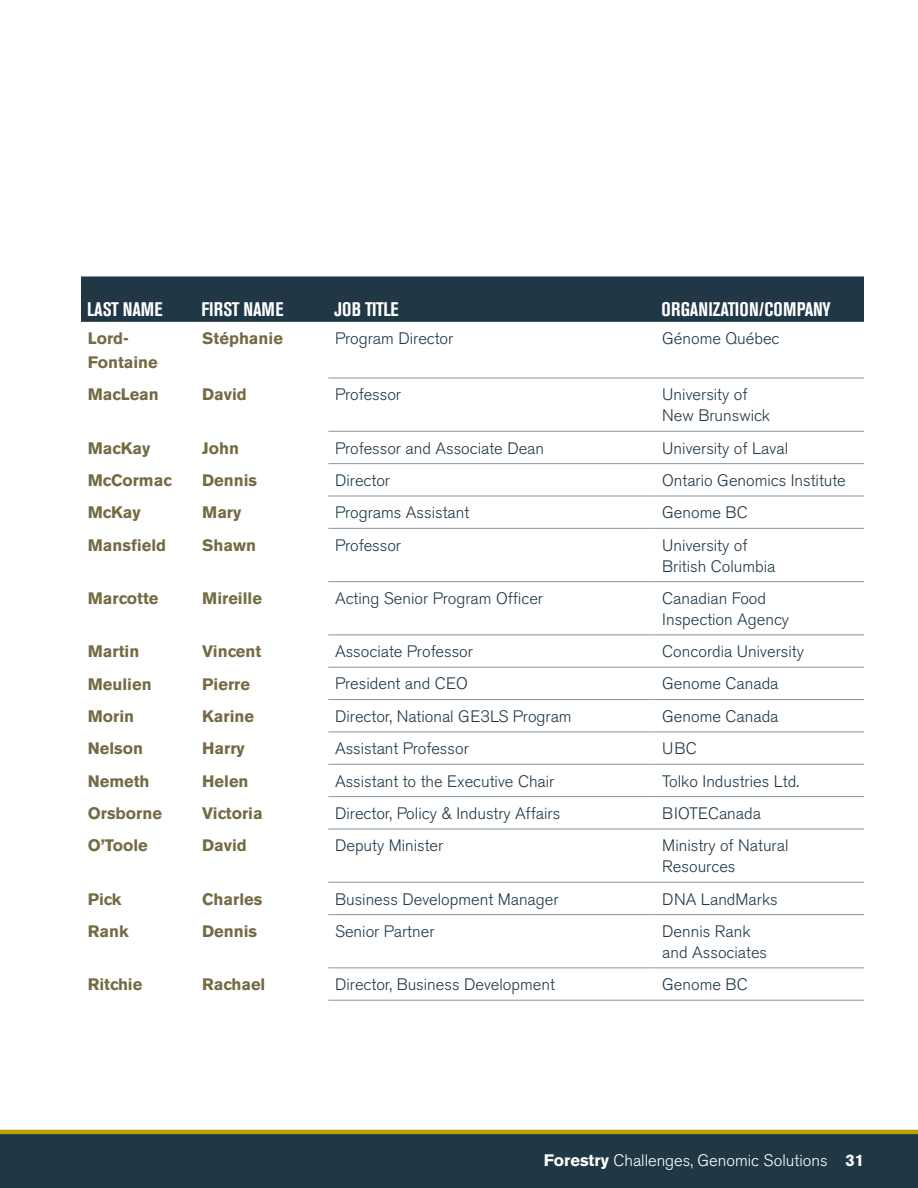
<style>
.page{position:relative;width:918px;height:1188px;background:#fff}
.page>*{position:absolute;margin:0;border:0;box-sizing:border-box;transform-origin:0 0}
.t1{font:700 condensed 19.5px "Akzidenz Grotesk BE";letter-spacing:-.005em;color:#fff}
.t2{font:300 16.5px/21px "Akzidenz Grotesk BE";color:#203746}
.t3{font:700 16.5px/24px "Akzidenz Grotesk BE";color:#746b43}
.t4{font:300 16.5px "Akzidenz Grotesk BE";color:#fff}
.s1{font-weight:700}
</style>
<div class="page">
<div style="left:0;top:1134px;width:918px;height:54px;background:#203746"></div>
<hr style="left:0;top:1130px;width:918px;height:4px;background:#b5a200">
<div style="left:81px;top:276px;width:783px;height:46px;background:#203746"></div>
<hr style="left:328px;top:378px;width:328px;height:1px;background:#8b949d">
<hr style="left:656px;top:378px;width:208px;height:1px;background:#8b949d">
<hr style="left:328px;top:431px;width:328px;height:1px;background:#8b949d">
<hr style="left:656px;top:431px;width:208px;height:1px;background:#8b949d">
<hr style="left:328px;top:463px;width:328px;height:1px;background:#8b949d">
<hr style="left:656px;top:463px;width:208px;height:1px;background:#8b949d">
<hr style="left:328px;top:496px;width:328px;height:1px;background:#8b949d">
<hr style="left:656px;top:496px;width:208px;height:1px;background:#8b949d">
<hr style="left:328px;top:528px;width:328px;height:1px;background:#8b949d">
<hr style="left:656px;top:528px;width:208px;height:1px;background:#8b949d">
<hr style="left:328px;top:581px;width:328px;height:1px;background:#8b949d">
<hr style="left:656px;top:581px;width:208px;height:1px;background:#8b949d">
<hr style="left:328px;top:635px;width:328px;height:1px;background:#8b949d">
<hr style="left:656px;top:635px;width:208px;height:1px;background:#8b949d">
<hr style="left:328px;top:667px;width:328px;height:1px;background:#8b949d">
<hr style="left:656px;top:667px;width:208px;height:1px;background:#8b949d">
<hr style="left:328px;top:699px;width:328px;height:1px;background:#8b949d">
<hr style="left:656px;top:699px;width:208px;height:1px;background:#8b949d">
<hr style="left:328px;top:732px;width:328px;height:1px;background:#8b949d">
<hr style="left:656px;top:732px;width:208px;height:1px;background:#8b949d">
<hr style="left:328px;top:764px;width:328px;height:1px;background:#8b949d">
<hr style="left:656px;top:764px;width:208px;height:1px;background:#8b949d">
<hr style="left:328px;top:796px;width:328px;height:1px;background:#8b949d">
<hr style="left:656px;top:796px;width:208px;height:1px;background:#8b949d">
<hr style="left:328px;top:829px;width:328px;height:1px;background:#8b949d">
<hr style="left:656px;top:829px;width:208px;height:1px;background:#8b949d">
<hr style="left:328px;top:882px;width:328px;height:1px;background:#8b949d">
<hr style="left:656px;top:882px;width:208px;height:1px;background:#8b949d">
<hr style="left:328px;top:914px;width:328px;height:1px;background:#8b949d">
<hr style="left:656px;top:914px;width:208px;height:1px;background:#8b949d">
<hr style="left:328px;top:968px;width:328px;height:1px;background:#8b949d">
<hr style="left:656px;top:968px;width:208px;height:1px;background:#8b949d">
<hr style="left:328px;top:1000px;width:328px;height:1px;background:#8b949d">
<hr style="left:656px;top:1000px;width:208px;height:1px;background:#8b949d">
<p class="t1" style="left:87px;top:298px;width:77px">LAST NAME</p>
<p class="t1" style="left:201px;top:298px;width:84px">FIRST NAME</p>
<p class="t1" style="left:334px;top:298px;width:66px">JOB TITLE</p>
<p class="t1" style="left:662px;top:298px;width:171px">ORGANIZATION/COMPANY</p>
<p class="t3" style="left:88px;top:326px;width:72px">Lord-<br>Fontaine</p>
<p class="t3" style="left:202px;top:326px;width:82px">Stéphanie</p>
<p class="t2" style="left:335px;top:328px;width:120px">Program Director</p>
<p class="t2" style="left:662px;top:328px;width:119px">Génome Québec</p>
<p class="t3" style="left:88px;top:383px;width:73px">MacLean</p>
<p class="t3" style="left:202px;top:383px;width:46px">David</p>
<p class="t2" style="left:335px;top:384px;width:68px">Professor</p>
<p class="t2" style="left:662px;top:384px;width:109px">University of<br>New Brunswick</p>
<p class="t3" style="left:88px;top:436px;width:64px">MacKay</p>
<p class="t3" style="left:202px;top:436px;width:38px">John</p>
<p class="t2" style="left:335px;top:438px;width:211px">Professor and Associate Dean</p>
<p class="t2" style="left:662px;top:438px;width:127px">University of Laval</p>
<p class="t3" style="left:88px;top:468px;width:85px">McCormac</p>
<p class="t3" style="left:202px;top:468px;width:56px">Dennis</p>
<p class="t2" style="left:335px;top:470px;width:57px">Director</p>
<p class="t2" style="left:662px;top:470px;width:185px">Ontario Genomics Institute</p>
<p class="t3" style="left:88px;top:501px;width:54px">McKay</p>
<p class="t3" style="left:202px;top:501px;width:41px">Mary</p>
<p class="t2" style="left:335px;top:502px;width:136px">Programs Assistant</p>
<p class="t2" style="left:662px;top:502px;width:87px">Genome BC</p>
<p class="t3" style="left:88px;top:533px;width:80px">Mansfield</p>
<p class="t3" style="left:202px;top:533px;width:55px">Shawn</p>
<p class="t2" style="left:335px;top:535px;width:68px">Professor</p>
<p class="t2" style="left:662px;top:535px;width:115px">University of<br>British Columbia</p>
<p class="t3" style="left:88px;top:586px;width:72px">Marcotte</p>
<p class="t3" style="left:202px;top:586px;width:61px">Mireille</p>
<p class="t2" style="left:335px;top:588px;width:210px">Acting Senior Program Officer</p>
<p class="t2" style="left:662px;top:588px;width:128px">Canadian Food<br>Inspection Agency</p>
<p class="t3" style="left:88px;top:640px;width:53px">Martin</p>
<p class="t3" style="left:202px;top:640px;width:61px">Vincent</p>
<p class="t2" style="left:335px;top:641px;width:139px">Associate Professor</p>
<p class="t2" style="left:662px;top:641px;width:143px">Concordia University</p>
<p class="t3" style="left:88px;top:672px;width:65px">Meulien</p>
<p class="t3" style="left:202px;top:672px;width:49px">Pierre</p>
<p class="t2" style="left:335px;top:674px;width:134px">President and CEO</p>
<p class="t2" style="left:662px;top:674px;width:118px">Genome Canada</p>
<p class="t3" style="left:88px;top:704px;width:48px">Morin</p>
<p class="t3" style="left:202px;top:704px;width:53px">Karine</p>
<p class="t2" style="left:335px;top:706px;width:238px">Director, National GE3LS Program</p>
<p class="t2" style="left:662px;top:706px;width:118px">Genome Canada</p>
<p class="t3" style="left:88px;top:737px;width:57px">Nelson</p>
<p class="t3" style="left:202px;top:737px;width:44px">Harry</p>
<p class="t2" style="left:335px;top:738px;width:135px">Assistant Professor</p>
<p class="t2" style="left:662px;top:738px;width:36px">UBC</p>
<p class="t3" style="left:88px;top:769px;width:63px">Nemeth</p>
<p class="t3" style="left:202px;top:769px;width:48px">Helen</p>
<p class="t2" style="left:335px;top:771px;width:221px">Assistant to the Executive Chair</p>
<p class="t2" style="left:662px;top:771px;width:138px">Tolko Industries Ltd.</p>
<p class="t3" style="left:88px;top:801px;width:76px">Orsborne</p>
<p class="t3" style="left:202px;top:801px;width:62px">Victoria</p>
<p class="t2" style="left:335px;top:803px;width:227px">Director, Policy &amp; Industry Affairs</p>
<p class="t2" style="left:662px;top:803px;width:100px">BIOTECanada</p>
<p class="t3" style="left:88px;top:834px;width:62px">O’Toole</p>
<p class="t3" style="left:202px;top:834px;width:46px">David</p>
<p class="t2" style="left:335px;top:835px;width:110px">Deputy Minister</p>
<p class="t2" style="left:662px;top:835px;width:128px">Ministry of Natural<br>Resources</p>
<p class="t3" style="left:88px;top:887px;width:35px">Pick</p>
<p class="t3" style="left:202px;top:887px;width:62px">Charles</p>
<p class="t2" style="left:335px;top:889px;width:225px">Business Development Manager</p>
<p class="t2" style="left:662px;top:889px;width:117px">DNA LandMarks</p>
<p class="t3" style="left:88px;top:919px;width:42px">Rank</p>
<p class="t3" style="left:202px;top:919px;width:56px">Dennis</p>
<p class="t2" style="left:335px;top:921px;width:101px">Senior Partner</p>
<p class="t2" style="left:662px;top:921px;width:106px">Dennis Rank and Associates</p>
<p class="t3" style="left:88px;top:973px;width:56px">Ritchie</p>
<p class="t3" style="left:202px;top:973px;width:65px">Rachael</p>
<p class="t2" style="left:335px;top:974px;width:221px">Director, Business Development</p>
<p class="t2" style="left:662px;top:974px;width:87px">Genome BC</p>
<p class="t4" style="left:544px;top:1151px;width:322px"><span class="s1">Forestry</span> Challenges, Genomic Solutions <span class="s1">31</span></p>
</div>
